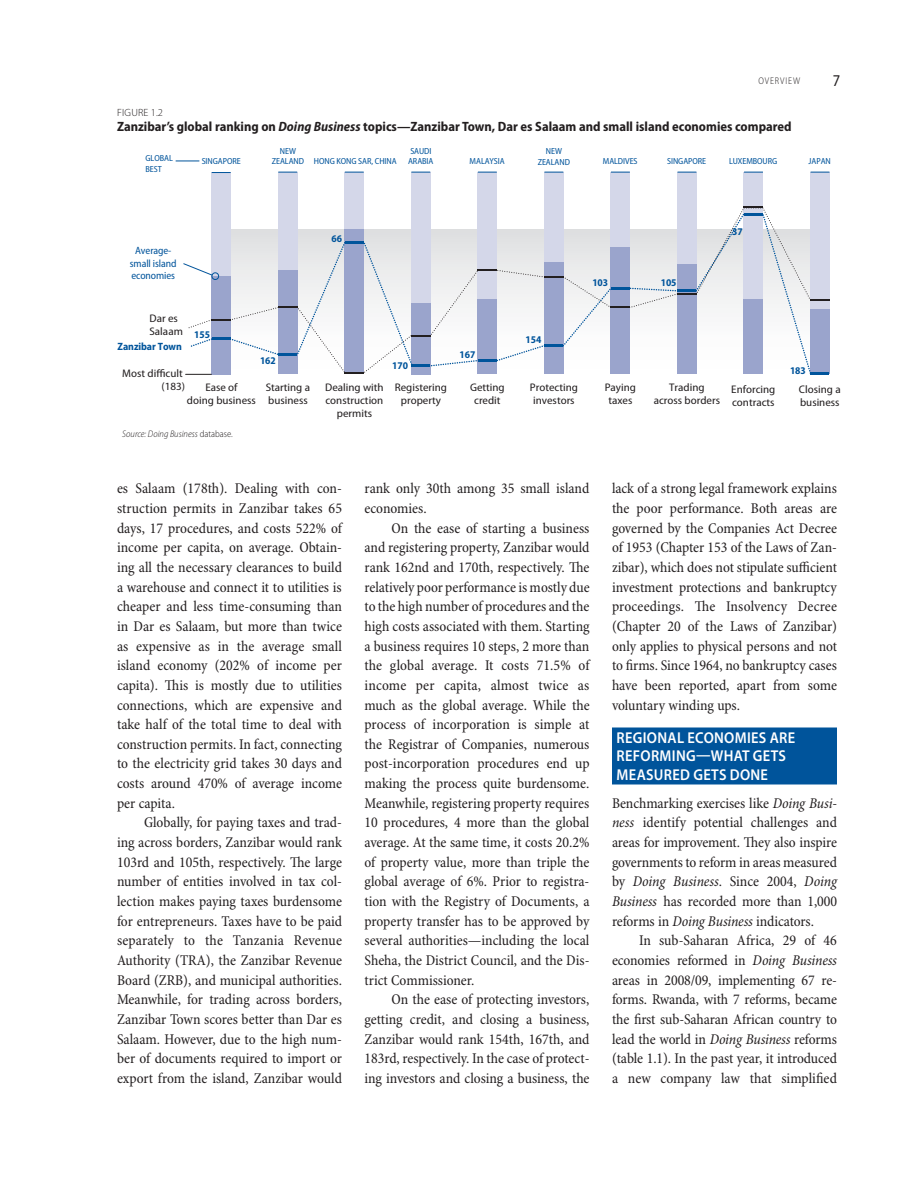
<style>
.page{position:relative;width:918px;height:1188px;background:#fff}
.page>*{position:absolute;margin:0;border:0;box-sizing:border-box;transform-origin:0 0}
.t1{font:semi-condensed 16.5px "Myriad Pro";color:#231f20;scale:.95 1}
.t2{font:600 15.75px/18.8px "Myriad Pro";letter-spacing:.02em;color:#fff;scale:.92 1}
.t3{font:condensed 15px/19.6px "Minion Pro";color:#231f20;text-align:justify}
.t4{font:700 semi-condensed 13.5px "Myriad Pro";color:#231f20}
.t5{font:semi-condensed 10.95px/13.2px "Myriad Pro";color:#231f20;text-align:center;scale:1.09 1}
.t6{font:semi-condensed 10.65px/12.8px "Myriad Pro";letter-spacing:-.005em;color:#00549b;text-align:center}
.t7{font:700 semi-condensed 10.65px "Myriad Pro";letter-spacing:-.005em;color:#00549b}
.t8{font:300 10.5px "Myriad Pro";letter-spacing:.02em;color:#231f20}
.t9{font:700 semi-condensed 10.35px "Myriad Pro";letter-spacing:-.005em;color:#00549b}
.t10{font:300 semi-condensed 9.75px "Myriad Pro";letter-spacing:.095em;color:#231f20;scale:.95 1}
.t11{font:italic 300 semi-condensed 9.6px "Myriad Pro";color:#231f20}
.t12{font:semi-condensed 8.85px/9.6px "Myriad Pro";letter-spacing:-.005em;color:#00549b;text-align:center}
.s1{font-style:italic}
.s2{font-style:normal}
</style>
<div class="page">
<div style="left:612px;top:728px;width:225px;height:57px;background:#00549b"></div>
<div style="left:212px;top:172px;width:19px;height:202px;background:#d4d7e9"></div>
<div style="left:278px;top:172px;width:19px;height:202px;background:#d4d7e9"></div>
<div style="left:345px;top:172px;width:19px;height:202px;background:#d4d7e9"></div>
<div style="left:411px;top:172px;width:19px;height:202px;background:#d4d7e9"></div>
<div style="left:478px;top:172px;width:19px;height:202px;background:#d4d7e9"></div>
<div style="left:544px;top:172px;width:19px;height:202px;background:#d4d7e9"></div>
<div style="left:611px;top:172px;width:19px;height:202px;background:#d4d7e9"></div>
<div style="left:677px;top:172px;width:19px;height:202px;background:#d4d7e9"></div>
<div style="left:744px;top:172px;width:19px;height:202px;background:#d4d7e9"></div>
<div style="left:810px;top:172px;width:19px;height:202px;background:#d4d7e9"></div>
<svg style="left:212px;top:172px;width:19px;height:1px"></svg>
<svg style="left:278px;top:172px;width:19px;height:1px"></svg>
<svg style="left:345px;top:172px;width:19px;height:1px"></svg>
<svg style="left:411px;top:172px;width:19px;height:1px"></svg>
<svg style="left:478px;top:172px;width:19px;height:1px"></svg>
<svg style="left:544px;top:172px;width:19px;height:1px"></svg>
<svg style="left:611px;top:172px;width:19px;height:1px"></svg>
<svg style="left:678px;top:172px;width:18px;height:1px"></svg>
<svg style="left:744px;top:172px;width:19px;height:1px"></svg>
<svg style="left:811px;top:172px;width:18px;height:1px"></svg>
<svg style="left:176px;top:161px;width:23px;height:1px"></svg>
<svg style="left:812px;top:373px;width:17px;height:1px"></svg>
<svg style="left:187px;top:207px;width:643px;height:166px"></svg>
<p class="t10" style="left:758px;top:77px;width:46px">OVERVIEW</p>
<p class="t1" style="left:833px;top:74px;width:9px">7</p>
<p class="t8" style="left:117px;top:108px;width:47px">FIGURE 1.2</p>
<p class="t4" style="left:117px;top:121px;width:676px">Zanzibar’s global ranking on <span class="s1">Doing Business</span> topics—Zanzibar Town, Dar es Salaam and small island economies compared</p>
<p class="t12" style="left:202px;top:156px;width:41px">SINGAPORE</p>
<p class="t12" style="left:314px;top:156px;width:84px">HONG KONG SAR, CHINA</p>
<p class="t12" style="left:272px;top:147px;width:34px">NEW<br>ZEALAND</p>
<p class="t12" style="left:408px;top:147px;width:27px;text-align:left">SAUDI<br>ARABIA</p>
<p class="t12" style="left:470px;top:156px;width:37px">MALAYSIA</p>
<p class="t12" style="left:546px;top:147px;width:18px">NEW</p>
<p class="t12" style="left:146px;top:154px;width:29px">GLOBAL</p>
<p class="t12" style="left:538px;top:157px;width:34px">ZEALAND</p>
<p class="t12" style="left:603px;top:156px;width:36px">MALDIVES</p>
<p class="t12" style="left:667px;top:156px;width:41px">SINGAPORE</p>
<p class="t12" style="left:729px;top:156px;width:50px">LUXEMBOURG</p>
<p class="t12" style="left:809px;top:156px;width:24px">JAPAN</p>
<p class="t12" style="left:146px;top:164px;width:18px">BEST</p>
<p class="t6" style="left:130px;top:245px;width:48px">Average&shy;small island economies</p>
<p class="t5" style="left:150px;top:312px;width:32px;text-align:left">Dar es<br>Salaam</p>
<p class="t7" style="left:118px;top:342px;width:66px">Zanzibar Town</p>
<p class="t9" style="left:194px;top:330px;width:17px">155</p>
<p class="t9" style="left:260px;top:357px;width:17px">162</p>
<p class="t5" style="left:122px;top:368px;width:59px;text-align:right">Most difficult (183)</p>
<p class="t5" style="left:187px;top:381px;width:65px">Ease of<br>doing business</p>
<p class="t11" style="left:122px;top:430px;width:112px">Source: Doing Business <span class="s2">database.</span></p>
<p class="t5" style="left:266px;top:381px;width:42px;text-align:left">Starting a business</p>
<p class="t9" style="left:331px;top:234px;width:12px">66</p>
<p class="t9" style="left:392px;top:361px;width:17px">170</p>
<p class="t9" style="left:460px;top:351px;width:17px">167</p>
<p class="t9" style="left:526px;top:336px;width:17px">154</p>
<p class="t9" style="left:592px;top:279px;width:17px">103</p>
<p class="t9" style="left:661px;top:279px;width:17px">105</p>
<p class="t9" style="left:732px;top:228px;width:12px">37</p>
<p class="t9" style="left:790px;top:367px;width:17px">183</p>
<p class="t5" style="left:325px;top:381px;width:55px">Dealing with construction permits</p>
<p class="t5" style="left:395px;top:381px;width:49px">Registering property</p>
<p class="t5" style="left:470px;top:381px;width:33px">Getting credit</p>
<p class="t5" style="left:530px;top:381px;width:46px;text-align:left">Protecting investors</p>
<p class="t5" style="left:605px;top:381px;width:30px">Paying taxes</p>
<p class="t5" style="left:654px;top:381px;width:62px">Trading across borders</p>
<p class="t5" style="left:731px;top:383px;width:42px;text-align:left">Enforcing contracts</p>
<p class="t5" style="left:799px;top:383px;width:40px;text-align:left">Closing a business</p>
<p class="t3" style="left:117px;top:480px;width:227px">es Salaam (178th). Dealing with con&shy;struction permits in Zanzibar takes 65 days, 17 procedures, and costs 522% of income per capita, on average. Obtain&shy;ing all the necessary clearances to build a warehouse and connect it to utilities is cheaper and less time-consuming than in Dar es Salaam, but more than twice as expensive as in the average small island economy (202% of income per capita). This is mostly due to utilities connections, which are expensive and take half of the total time to deal with construction permits. In fact, connecting to the electricity grid takes 30 days and costs around 470% of average income per capita.</p>
<p class="t3" style="left:117px;top:814px;width:227px;text-indent:27px">Globally, for paying taxes and trad&shy;ing across borders, Zanzibar would rank 103rd and 105th, respectively. The large number of entities involved in tax col&shy;lection makes paying taxes burdensome for entrepreneurs. Taxes have to be paid separately to the Tanzania Revenue Authority (TRA), the Zanzibar Revenue Board (ZRB), and municipal authorities.<br>Meanwhile, for trading across borders, Zanzibar Town scores better than Dar es Salaam. However, due to the high num&shy;ber of documents required to import or export from the island, Zanzibar would</p>
<p class="t3" style="left:365px;top:480px;width:226px">rank only 30th among 35 small island economies.</p>
<p class="t3" style="left:365px;top:519px;width:227px;text-indent:27px">On the ease of starting a business and registering property, Zanzibar would rank 162nd and 170th, respectively. The relatively poor performance is mostly due to the high number of procedures and the high costs associated with them. Starting a business requires 10 steps, 2 more than the global average. It costs 71.5% of income per capita, almost twice as much as the global average. While the process of incorporation is simple at the Registrar of Companies, numerous post- incorporation procedures end up making the process quite burdensome.<br>Meanwhile, registering property requires 10 procedures, 4 more than the global average. At the same time, it costs 20.2% of property value, more than triple the global average of 6%. Prior to registra&shy;tion with the Registry of Documents, a property transfer has to be approved by several authorities—including the local Sheha, the District Council, and the Dis&shy;trict Commissioner.</p>
<p class="t3" style="left:365px;top:991px;width:227px;text-indent:27px">On the ease of protecting investors, getting credit, and closing a business, Zanzibar would rank 154th, 167th, and 183rd, respectively. In the case of protect&shy;ing investors and closing a business, the</p>
<p class="t3" style="left:612px;top:480px;width:227px">lack of a strong legal framework explains the poor performance. Both areas are governed by the Companies Act Decree of 1953 (Chapter 153 of the Laws of Zan&shy;zibar), which does not stipulate sufficient investment protections and bankruptcy proceedings. The Insolvency Decree (Chapter 20 of the Laws of Zanzibar) only applies to physical persons and not to firms. Since 1964, no bankruptcy cases have been reported, apart from some voluntary winding ups.</p>
<p class="t2" style="left:617px;top:728px;width:196px">REGIONAL ECONOMIES ARE<br>REFORMING—WHAT GETS<br>MEASURED GETS DONE</p>
<p class="t3" style="left:612px;top:794px;width:227px">Benchmarking exercises like <span class="s1">Doing Busi&shy;ness</span> identify potential challenges and areas for improvement. They also inspire governments to reform in areas measured by <span class="s1">Doing Business</span>. Since 2004, <span class="s1">Doing Business</span> has recorded more than 1,000 reforms in <span class="s1">Doing Business</span> indicators.</p>
<p class="t3" style="left:612px;top:932px;width:227px;text-indent:27px">In sub-Saharan Africa, 29 of 46 economies reformed in <span class="s1">Doing Business </span>areas in 2008/09, implementing 67 re&shy;forms. Rwanda, with 7 reforms, became the first sub-Saharan African country to lead the world in <span class="s1">Doing Business</span> reforms (table 1.1). In the past year, it introduced a new company law that simplified</p>
</div>
